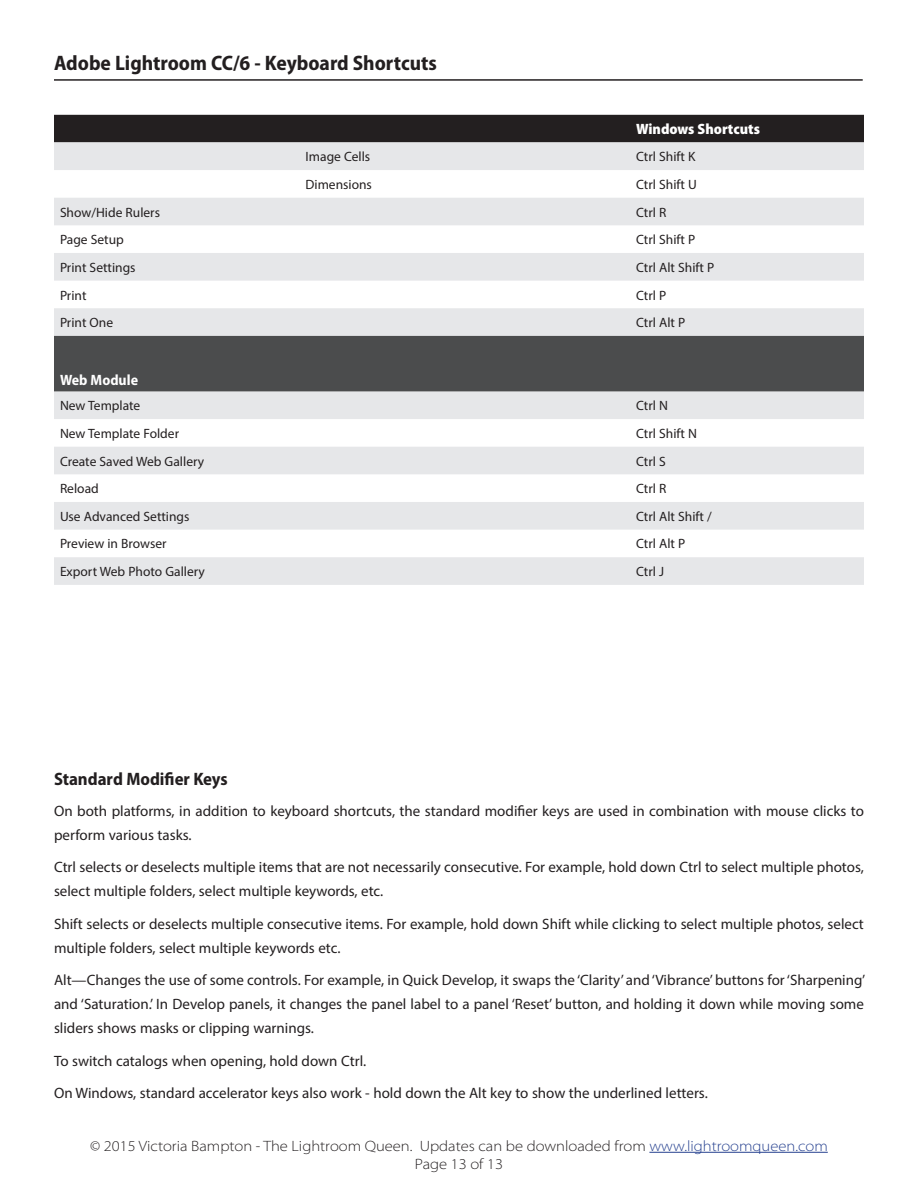
<style>
.page{position:relative;width:918px;height:1188px;background:#fff}
.page>*{position:absolute;margin:0;border:0;box-sizing:border-box;transform-origin:0 0}
.t1{font:700 semi-condensed 21px "Myriad Pro";color:#231f20}
.Question{font:700 semi-condensed 18px "Myriad Pro";color:#231f20}
.Answer{font:15px/24px "Myriad Pro";color:#231f20}
.t2{font:300 semi-expanded 15px/18px "Myriad Pro";color:#231f20;text-align:center}
.Shortcuts_Table_Head{font:900 semi-condensed 15px "Myriad Pro";color:#fff}
.Shortcuts_Table_Sect{font:700 semi-condensed 15px "Myriad Pro";color:#fff}
.Shortcuts_Table{font:13.5px "Myriad Pro";color:#231f20}
.s1{color:#25408f}
</style>
<div class="page">
<hr style="left:54px;top:79px;width:809px;height:2px;background:#231f20">
<hr style="left:649px;top:1152px;width:179px;height:1px;background:#25408f">
<div style="left:54px;top:115px;width:810px;height:27px;background:#231f20"></div>
<svg style="left:54px;top:142px;width:810px;height:443px;fill:#e6e7e9"></svg>
<div style="left:54px;top:336px;width:810px;height:55px;background:#4b4c4d"></div>
<h1 class="t1" style="left:54px;top:51px;width:384px">Adobe Lightroom CC/6 - Keyboard Shortcuts</h1>
<p class="Shortcuts_Table_Head" style="left:636px;top:121px;width:125px">Windows Shortcuts</p>
<p class="Shortcuts_Table" style="left:306px;top:148px;width:66px">Image Cells</p>
<p class="Shortcuts_Table" style="left:636px;top:148px;width:61px">Ctrl Shift K</p>
<p class="Shortcuts_Table" style="left:306px;top:176px;width:68px">Dimensions</p>
<p class="Shortcuts_Table" style="left:636px;top:176px;width:62px">Ctrl Shift U</p>
<p class="Shortcuts_Table" style="left:60px;top:204px;width:102px">Show/Hide Rulers</p>
<p class="Shortcuts_Table" style="left:636px;top:204px;width:32px">Ctrl R</p>
<p class="Shortcuts_Table" style="left:60px;top:231px;width:65px">Page Setup</p>
<p class="Shortcuts_Table" style="left:636px;top:231px;width:61px">Ctrl Shift P</p>
<p class="Shortcuts_Table" style="left:60px;top:259px;width:77px">Print Settings</p>
<p class="Shortcuts_Table" style="left:636px;top:259px;width:80px">Ctrl Alt Shift P</p>
<p class="Shortcuts_Table" style="left:60px;top:287px;width:28px">Print</p>
<p class="Shortcuts_Table" style="left:636px;top:287px;width:32px">Ctrl P</p>
<p class="Shortcuts_Table" style="left:60px;top:314px;width:55px">Print One</p>
<p class="Shortcuts_Table" style="left:636px;top:314px;width:51px">Ctrl Alt P</p>
<p class="Shortcuts_Table_Sect" style="left:60px;top:372px;width:80px">Web Module</p>
<p class="Shortcuts_Table" style="left:60px;top:397px;width:82px">New Template</p>
<p class="Shortcuts_Table" style="left:636px;top:397px;width:33px">Ctrl N</p>
<p class="Shortcuts_Table" style="left:60px;top:425px;width:121px">New Template Folder</p>
<p class="Shortcuts_Table" style="left:636px;top:425px;width:62px">Ctrl Shift N</p>
<p class="Shortcuts_Table" style="left:60px;top:453px;width:146px">Create Saved Web Gallery</p>
<p class="Shortcuts_Table" style="left:636px;top:453px;width:31px">Ctrl S</p>
<p class="Shortcuts_Table" style="left:60px;top:480px;width:40px">Reload</p>
<p class="Shortcuts_Table" style="left:636px;top:480px;width:32px">Ctrl R</p>
<p class="Shortcuts_Table" style="left:60px;top:508px;width:131px">Use Advanced Settings</p>
<p class="Shortcuts_Table" style="left:636px;top:508px;width:77px">Ctrl Alt Shift /</p>
<p class="Shortcuts_Table" style="left:60px;top:536px;width:108px">Preview in Browser</p>
<p class="Shortcuts_Table" style="left:636px;top:536px;width:51px">Ctrl Alt P</p>
<p class="Shortcuts_Table" style="left:60px;top:563px;width:146px">Export Web Photo Gallery</p>
<p class="Shortcuts_Table" style="left:636px;top:563px;width:30px">Ctrl J</p>
<p class="Question" style="left:54px;top:769px;width:175px">Standard Modifier Keys</p>
<p class="Answer" style="left:54px;top:798px;width:812px">On both platforms, in addition to keyboard shortcuts, the standard modifier keys are used in combination with mouse clicks to perform various tasks.</p>
<p class="Answer" style="left:54px;top:855px;width:811px">Ctrl selects or deselects multiple items that are not necessarily consecutive. For example, hold down Ctrl to select multiple photos, select multiple folders, select multiple keywords, etc.</p>
<p class="Answer" style="left:54px;top:911px;width:811px">Shift selects or deselects multiple consecutive items. For example, hold down Shift while clicking to select multiple photos, select multiple folders, select multiple keywords etc.</p>
<p class="Answer" style="left:54px;top:968px;width:813px;text-align:justify">Alt—Changes the use of some controls. For example, in Quick Develop, it swaps the ‘Clarity’ and ‘Vibrance’ buttons for ‘Sharpening’ and ‘Saturation.’ In Develop panels, it changes the panel label to a panel ‘Reset’ button, and holding it down while moving some sliders shows masks or clipping warnings.</p>
<p class="Answer" style="left:54px;top:1048px;width:314px">To switch catalogs when opening, hold down Ctrl.</p>
<p class="Answer" style="left:54px;top:1081px;width:655px">On Windows, standard accelerator keys also work - hold down the Alt key to show the underlined letters.</p>
<p class="t2" style="left:90px;top:1137px;width:739px">© 2015 Victoria Bampton - The Lightroom Queen. Updates can be downloaded from <span class="s1">www.lightroomqueen.com<br></span>Page 13 of 13</p>
</div>
